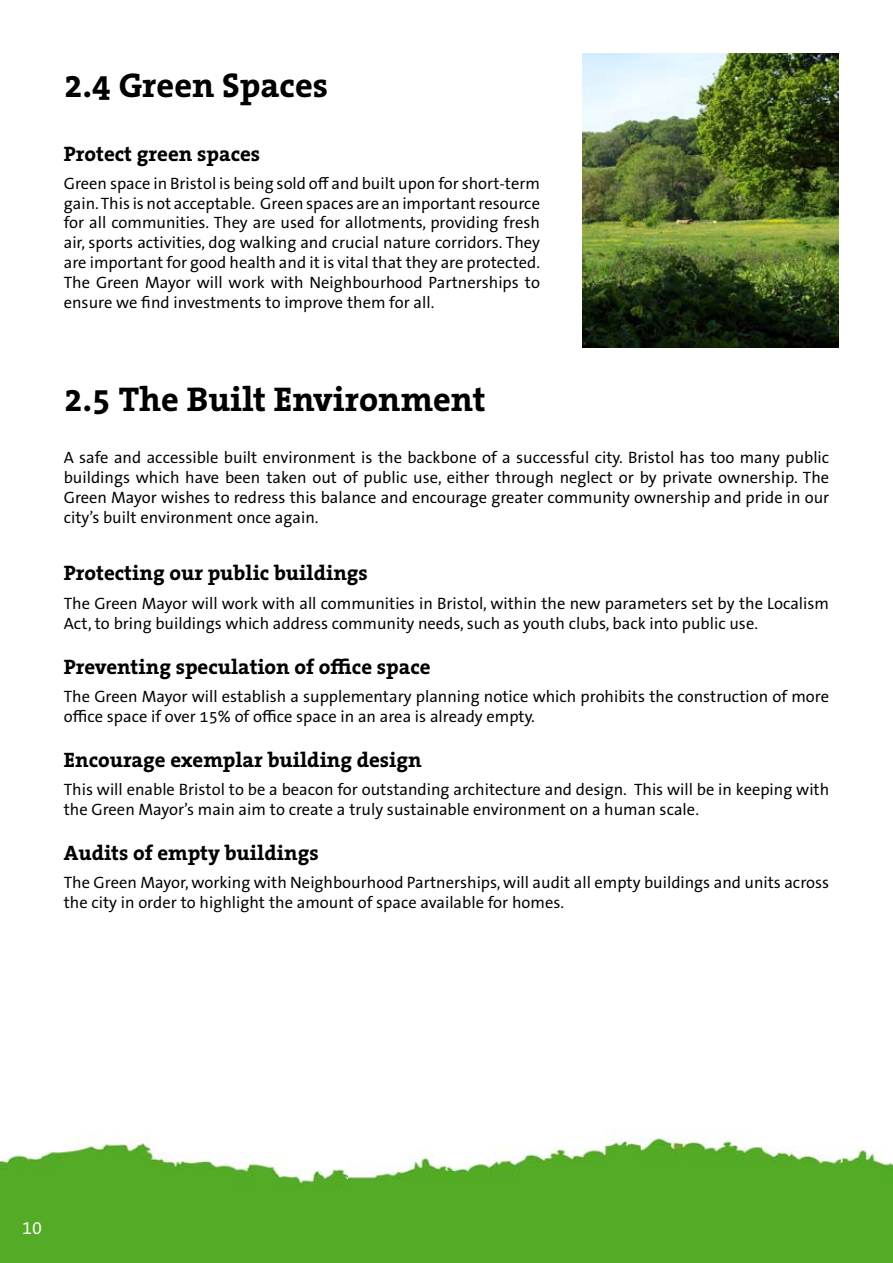
<style>
.page{position:relative;width:893px;height:1263px;background:#fff}
.page>*{position:absolute;margin:0;border:0;box-sizing:border-box;transform-origin:0 0}
.t1{font:700 34.5px "The Serif Office";color:#000}
.t2{font:700 21px "The Serif Office";color:#000}
.t3{font:18px "The Sans Office LF";color:#fff}
.t4{font:16.5px/19.8px "The Sans Office";color:#000}
</style>
<div class="page">
<img style="left:0;top:1135px;width:349px;height:128px">
<img style="left:349px;top:1129px;width:544px;height:134px">
<img style="left:582px;top:54px;width:257px;height:293px">
<h1 class="t1" style="left:64px;top:63px;width:266px">2.4 Green Spaces</h1>
<p class="t2" style="left:64px;top:140px;width:198px">Protect green spaces</p>
<p class="t4" style="left:64px;top:173px;width:478px;text-align:justify">Green space in Bristol is being sold off and built upon for short-term gain. This is not acceptable. Green spaces are an important resource for all communities. They are used for allotments, providing fresh air, sports activities, dog walking and crucial nature corridors. They are important for good health and it is vital that they are protected.<br>The Green Mayor will work with Neighbourhood Partnerships to ensure we find investments to improve them for all.</p>
<h1 class="t1" style="left:64px;top:377px;width:423px">2.5 The Built Environment</h1>
<p class="t4" style="left:64px;top:447px;width:767px;text-align:justify">A safe and accessible built environment is the backbone of a successful city. Bristol has too many public buildings which have been taken out of public use, either through neglect or by private ownership. The Green Mayor wishes to redress this balance and encourage greater community ownership and pride in our city’s built environment once again.</p>
<p class="t2" style="left:64px;top:560px;width:306px">Protecting our public buildings</p>
<p class="t4" style="left:64px;top:593px;width:767px">The Green Mayor will work with all communities in Bristol, within the new parameters set by the Localism<br>Act, to bring buildings which address community needs, such as youth clubs, back into public use.</p>
<p class="t2" style="left:64px;top:653px;width:368px">Preventing speculation of office space</p>
<p class="t4" style="left:64px;top:686px;width:767px">The Green Mayor will establish a supplementary planning notice which prohibits the construction of more office space if over 15% of office space in an area is already empty.</p>
<p class="t2" style="left:64px;top:746px;width:359px">Encourage exemplar building design</p>
<p class="t4" style="left:64px;top:779px;width:767px">This will enable Bristol to be a beacon for outstanding architecture and design. This will be in keeping with the Green Mayor’s main aim to create a truly sustainable environment on a human scale.</p>
<p class="t2" style="left:64px;top:839px;width:256px">Audits of empty buildings</p>
<p class="t4" style="left:64px;top:872px;width:767px">The Green Mayor, working with Neighbourhood Partnerships, will audit all empty buildings and units across the city in order to highlight the amount of space available for homes.</p>
<p class="t3" style="left:22px;top:1216px;width:21px">10</p>
</div>
